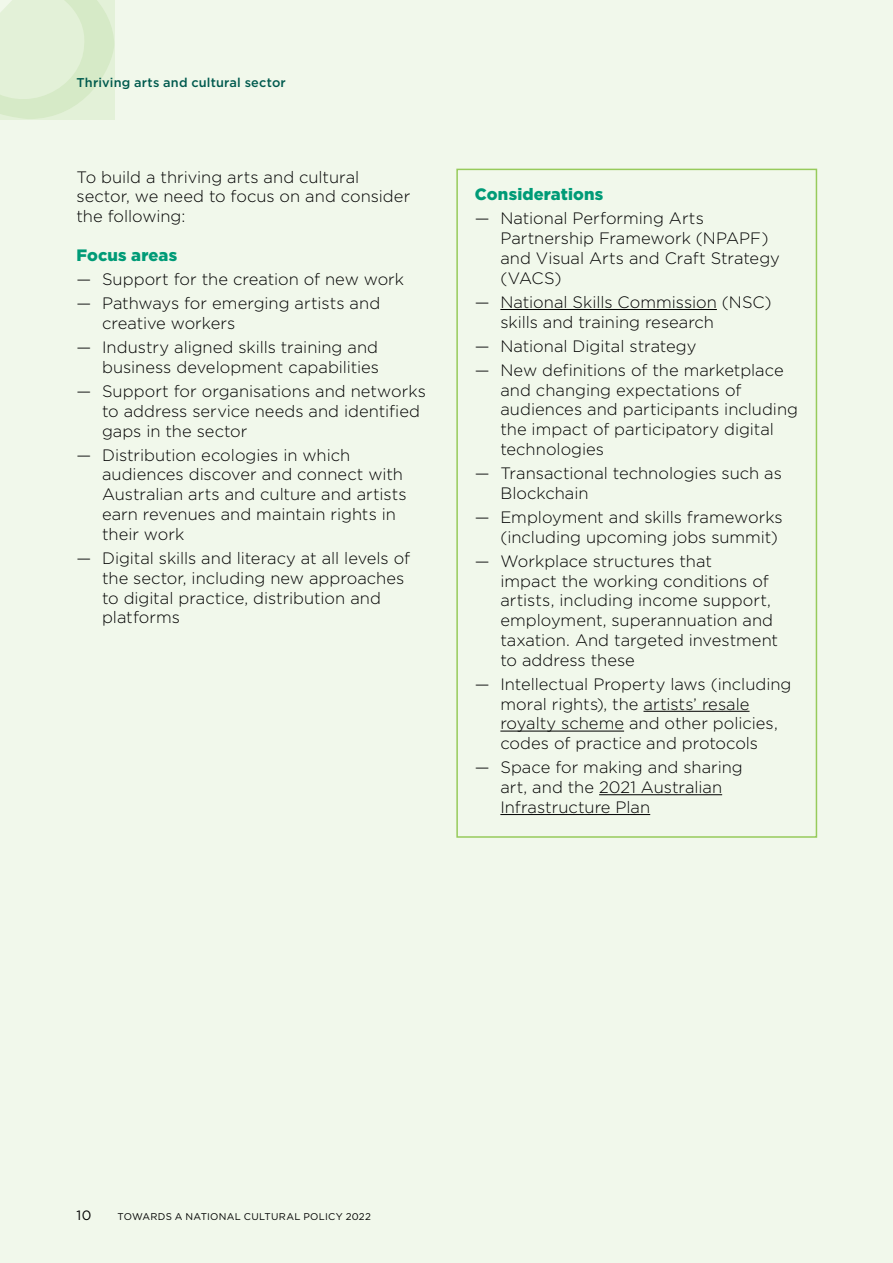
<style>
.page{position:relative;width:893px;height:1263px;background:#f1f8eb}
.page>*{position:absolute;margin:0;border:0;box-sizing:border-box;transform-origin:0 0}
.t1{font:300 16.5px/19.8px "Gotham";color:#000}
.t2{font:900 16.5px "Gotham";letter-spacing:.01em;color:#009b77}
.t3{font:13.5px "Gotham";color:#000}
.t4{font:500 12.75px "Gotham";letter-spacing:.015em;color:#005a4e}
.t5{font:9.75px "Gotham";letter-spacing:.03em;color:#000}
</style>
<div class="page">
<hr style="left:500px;top:309px;width:217px;height:1px;background:#000">
<hr style="left:643px;top:711px;width:106px;height:1px;background:#000">
<hr style="left:500px;top:731px;width:124px;height:1px;background:#000">
<hr style="left:599px;top:794px;width:123px;height:1px;background:#000">
<hr style="left:500px;top:814px;width:150px;height:1px;background:#000">
<div style="left:456px;top:169px;width:361px;height:669px;border:2px solid #97cb5b"></div>
<svg style="left:0;top:0;width:114px;height:120px;background:#deeed2"></svg>
<p class="t4" style="left:77px;top:74px;width:211px">Thriving arts and cultural sector</p>
<p class="t1" style="left:77px;top:166px;width:335px">To build a thriving arts and cultural sector, we need to focus on and consider the following:</p>
<p class="t2" style="left:77px;top:244px;width:102px">Focus areas</p>
<p class="t1" style="left:77px;top:269px;width:329px">— Support for the creation of new work</p>
<p class="t1" style="left:102px;top:293px;width:280px;text-indent:-26px">— Pathways for emerging artists and creative workers</p>
<p class="t1" style="left:77px;top:337px;width:304px;text-align:right">— Industry aligned skills training and business development capabilities</p>
<p class="t1" style="left:102px;top:381px;width:325px;text-indent:-26px">— Support for organisations and networks to address service needs and identified gaps in the sector</p>
<p class="t1" style="left:102px;top:444px;width:306px;text-indent:-26px">— Distribution ecologies in which audiences discover and connect with<br>Australian arts and culture and artists earn revenues and maintain rights in their work</p>
<p class="t1" style="left:102px;top:548px;width:310px;text-indent:-26px">— Digital skills and literacy at all levels of the sector, including new approaches to digital practice, distribution and platforms</p>
<p class="t2" style="left:475px;top:183px;width:130px">Considerations</p>
<p class="t1" style="left:500px;top:208px;width:281px;text-indent:-26px">— National Performing Arts<br>Partnership Framework (NPAPF) and Visual Arts and Craft Strategy (VACS)</p>
<p class="t1" style="left:500px;top:292px;width:273px;text-indent:-26px">— National Skills Commission (NSC) skills and training research</p>
<p class="t1" style="left:475px;top:336px;width:223px">— National Digital strategy</p>
<p class="t1" style="left:500px;top:360px;width:299px;text-indent:-26px">— New definitions of the marketplace and changing expectations of audiences and participants including the impact of participatory digital technologies</p>
<p class="t1" style="left:500px;top:463px;width:283px;text-indent:-26px">— Transactional technologies such as<br>Blockchain</p>
<p class="t1" style="left:500px;top:507px;width:284px;text-indent:-26px">— Employment and skills frameworks (including upcoming jobs summit)</p>
<p class="t1" style="left:500px;top:551px;width:279px;text-indent:-26px">— Workplace structures that<br>impact the working conditions of artists, including income support, employment, superannuation and taxation. And targeted investment to address these</p>
<p class="t1" style="left:500px;top:674px;width:293px;text-indent:-26px">— Intellectual Property laws (including moral rights), the artists’ resale royalty scheme and other policies, codes of practice and protocols</p>
<p class="t1" style="left:500px;top:757px;width:244px;text-indent:-26px">— Space for making and sharing art, and the 2021 Australian<br>Infrastructure Plan</p>
<p class="t3" style="left:77px;top:1207px;width:16px">10</p>
<p class="t5" style="left:118px;top:1210px;width:255px">TOWARDS A NATIONAL CULTURAL POLICY 2022</p>
</div>
